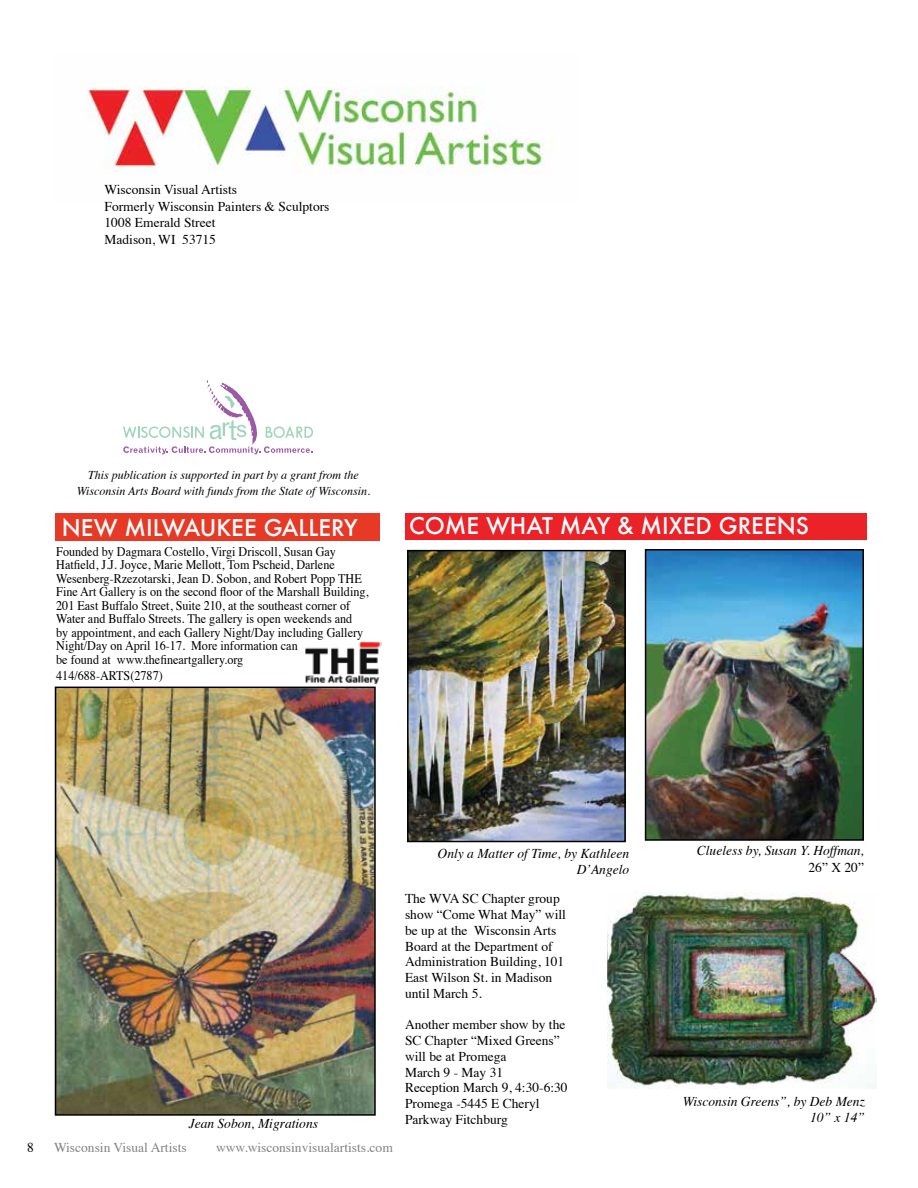
<style>
.page{position:relative;width:918px;height:1188px;background:#fff}
.page>*{position:absolute;margin:0;border:0;box-sizing:border-box;transform-origin:0 0}
.t1{font:500 22.5px "Futura";color:#fff}
.t2{font:13.5px/15.8px "Times";color:#000}
.t3{font:italic 13.5px/16.5px "Times";color:#000;text-align:right}
.t4{font:13.5px "Times";color:#808285}
.t5{font:13.2px/13.5px "Times";color:#000;scale:.92 1}
.t6{font:italic 12px/15.8px "Times";color:#000;text-align:center}
</style>
<div class="page">
<img style="left:86px;top:87px;width:467px;height:86px">
<svg style="left:123px;top:380px;width:190px;height:74px"></svg>
<img style="left:58px;top:690px;width:315px;height:423px">
<div style="left:55px;top:687px;width:321px;height:429px;border:2px solid #000"></div>
<div style="left:55px;top:513px;width:325px;height:27px;background:#e63926"></div>
<img style="left:305px;top:641px;width:76px;height:42px">
<img style="left:648px;top:552px;width:213px;height:286px">
<div style="left:645px;top:549px;width:219px;height:292px;border:2px solid #000"></div>
<div style="left:405px;top:513px;width:462px;height:27px;background:#eb2227"></div>
<img style="left:410px;top:553px;width:213px;height:286px">
<div style="left:407px;top:550px;width:219px;height:292px;border:2px solid #000"></div>
<img style="left:607px;top:892px;width:270px;height:196px">
<p class="t2" style="left:105px;top:180px;width:226px;line-height:16.5px">Wisconsin Visual Artists<br>Formerly Wisconsin Painters &amp; Sculptors<br>1008 Emerald Street<br>Madison, WI 53715</p>
<p class="t6" style="left:77px;top:467px;width:295px">This publication is supported in part by a grant from the<br>Wisconsin Arts Board with funds from the State of Wisconsin.</p>
<h1 class="t1" style="left:62px;top:512px;width:297px">N ew Milwaukee Gallery</h1>
<p class="t5" style="left:56px;top:544px;width:341px">Founded by Dagmara Costello, Virgi Driscoll, Susan Gay Hatfield, J.J. Joyce, Marie Mellott, Tom Pscheid, Darlene Wesenberg-Rzezotarski, Jean D. Sobon, and Robert Popp THE Fine Art Gallery is on the second floor of the Marshall Building, 201 East Buffalo Street, Suite 210, at the southeast corner of Water and Buffalo Streets. The gallery is open weekends and<br>by appointment, and each Gallery Night/Day including Gallery Night/Day on April 16-17. More information can<br>be found at www.thefineartgallery.org</p>
<p class="t5" style="left:56px;top:667px;width:57px">414/688-ARTS</p>
<p class="t5" style="left:130px;top:667px;width:37px">(2787)</p>
<h1 class="t1" style="left:409px;top:511px;width:401px">Come what may &amp; Mixed Greens</h1>
<p class="t3" style="left:189px;top:1114px;width:131px">Jean Sobon, Migrations</p>
<p class="t2" style="left:27px;top:1139px;width:8px">8</p>
<p class="t4" style="left:54px;top:1135px;width:134px">Wisconsin Visual Artists</p>
<p class="t4" style="left:216px;top:1135px;width:178px">www.wisconsinvisualartists.com</p>
<p class="t3" style="left:438px;top:844px;width:193px">Only a Matter of Time, by Kathleen<br>D’Angelo</p>
<p class="t2" style="left:405px;top:890px;width:162px;text-indent:57px">SC Chapter group show “Come What May” will be up at the Wisconsin Arts<br>Board at the Department of<br>Administration Building, 101<br>East Wilson St. in Madison until March 5.</p>
<p class="t2" style="left:405px;top:1016px;width:164px">Another member show by the<br>SC Chapter “Mixed Greens” will be at Promega<br>March 9 - May 31<br>Reception March 9, 4:30-6:30<br>Promega -5445 E Cheryl<br>Parkway Fitchburg</p>
<p class="t2" style="left:405px;top:890px;width:36px">The WVA</p>
<p class="t3" style="left:697px;top:842px;width:169px">Clueless by, Susan Y. Hoffman,</p>
<p class="t2" style="left:809px;top:858px;width:57px">26” X 20”</p>
<p class="t3" style="left:683px;top:1092px;width:184px">Wisconsin Greens”, by Deb Menz<br>10” x 14”</p>
</div>
